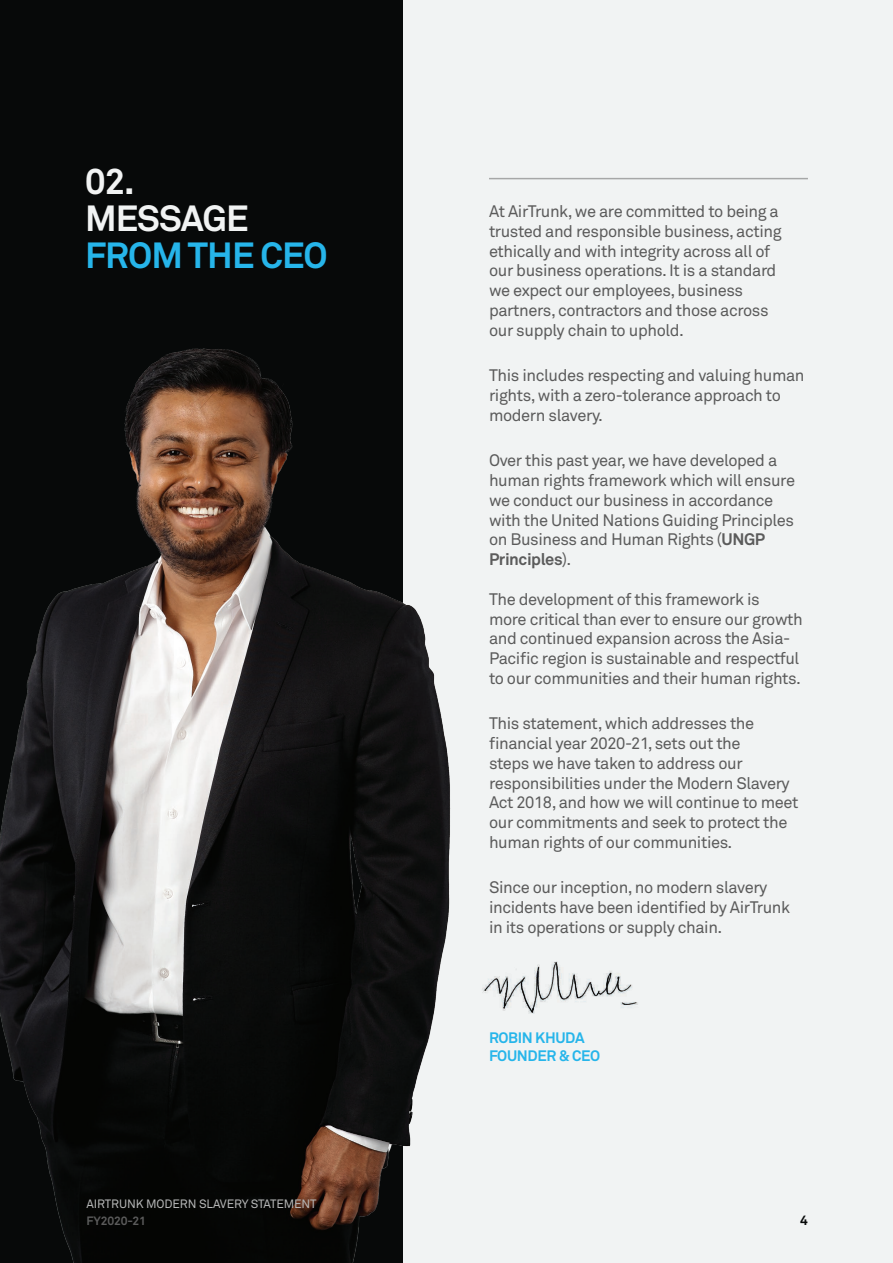
<style>
.page{position:relative;width:893px;height:1263px;background:#070909}
.page>*{position:absolute;margin:0;border:0;box-sizing:border-box;transform-origin:0 0}
.t1{font:700 36px/36.8px "Akkurat Pro";letter-spacing:-.025em;color:#f1f3f3}
.t2{font:700 36px "Akkurat Pro";letter-spacing:-.025em;color:#26b5ea}
.t3{font:16.5px/19.8px "Akkurat Pro";letter-spacing:-.025em;color:#5b5b5b}
.t4{font:700 15px/18px "Akkurat Pro";letter-spacing:-.025em;color:#26b5ea}
.t5{font:700 13.5px "Akkurat Pro";color:#070909}
.t6{font:12px "Akkurat Pro";letter-spacing:-.01em;color:#b6b7b7}
.t7{font:700 12px "Akkurat Pro";letter-spacing:-.01em;color:#5b5b5b}
.s1{font-weight:700}
</style>
<div class="page">
<div style="left:404px;top:0;width:489px;height:1263px;background:#f1f3f3"></div>
<img style="left:0;top:283px;width:451px;height:980px">
<img style="left:482px;top:961px;width:156px;height:53px">
<hr style="left:489px;top:178px;width:319px;height:1px;background:#5b5b5b">
<h1 class="t1" style="left:85px;top:163px;width:165px">02.<br>MESSAGE</h1>
<h1 class="t2" style="left:85px;top:233px;width:244px">FROM THE CEO</h1>
<p class="t6" style="left:86px;top:1197px;width:232px">AIRTRUNK MODERN SLAVERY STATEMENT</p>
<p class="t7" style="left:86px;top:1213px;width:61px">FY2020-21</p>
<p class="t3" style="left:489px;top:202px;width:294px">At AirTrunk, we are committed to being a trusted and responsible business, acting ethically and with integrity across all of our business operations. It is a standard we expect our employees, business partners, contractors and those across our supply chain to uphold.</p>
<p class="t3" style="left:489px;top:366px;width:317px">This includes respecting and valuing human rights, with a zero-tolerance approach to modern slavery.</p>
<p class="t3" style="left:489px;top:451px;width:308px">Over this past year, we have developed a human rights framework which will ensure we conduct our business in accordance with the United Nations Guiding Principles on Business and Human Rights (<span class="s1">UNGP Principles</span>).</p>
<p class="t3" style="left:489px;top:589px;width:315px">The development of this framework is<br>more critical than ever to ensure our growth and continued expansion across the Asia-Pacific region is sustainable and respectful to our communities and their human rights.</p>
<p class="t3" style="left:489px;top:714px;width:311px">This statement, which addresses the financial year 2020-21, sets out the<br>steps we have taken to address our responsibilities under the Modern Slavery Act 2018, and how we will continue to meet our commitments and seek to protect the human rights of our communities.</p>
<p class="t3" style="left:489px;top:878px;width:303px">Since our inception, no modern slavery incidents have been identified by AirTrunk in its operations or supply chain.</p>
<p class="t4" style="left:489px;top:1028px;width:113px">ROBIN KHUDA<br>FOUNDER &amp; CEO</p>
<p class="t5" style="left:800px;top:1211px;width:9px">4</p>
</div>
